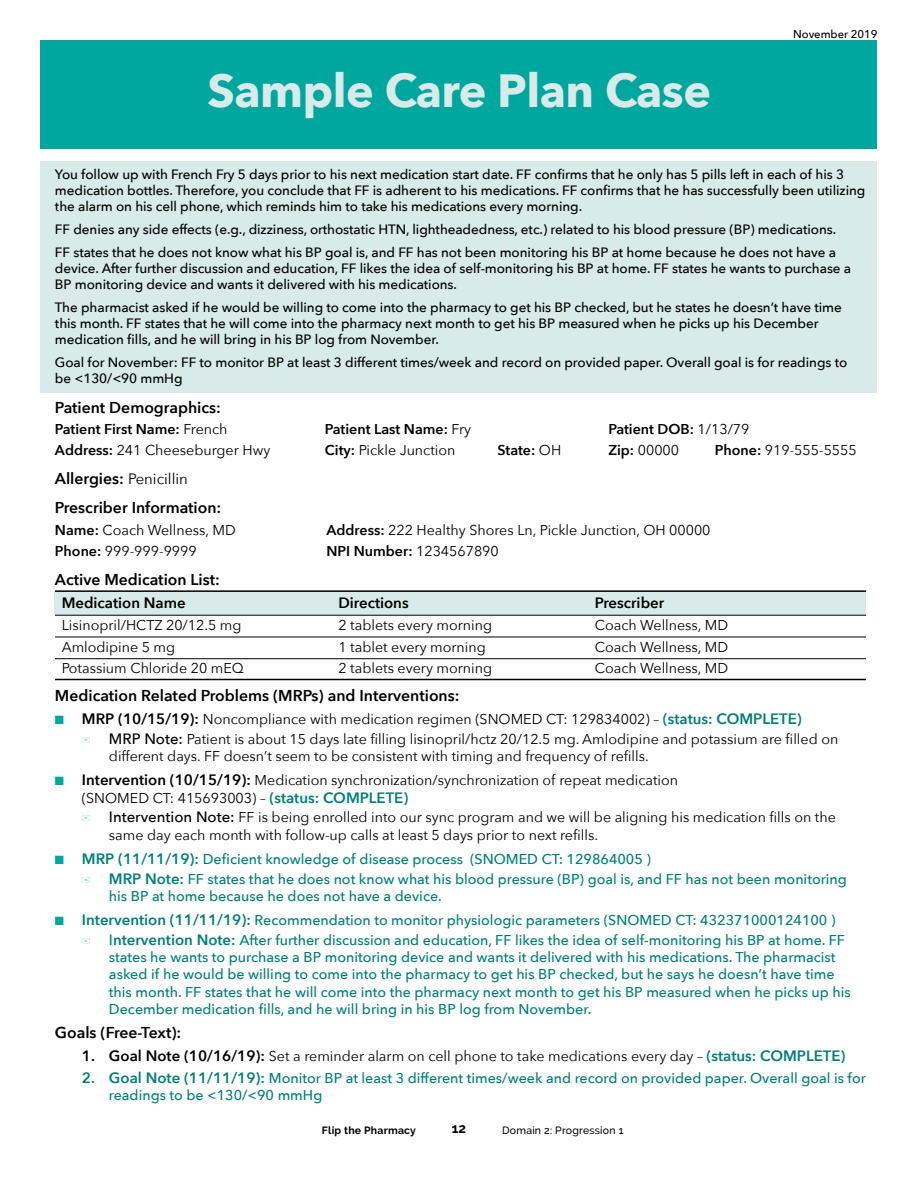
<style>
.page{position:relative;width:918px;height:1188px;background:#fff}
.page>*{position:absolute;margin:0;border:0;box-sizing:border-box;transform-origin:0 0}
.t1{font:700 46.5px "Avenir Next";letter-spacing:-.01em;color:#d8eae9}
.t2{font:600 15.75px/29.2px "Avenir Next";color:#000}
.t3{font:600 15px "Avenir Next";color:#000}
.t4{font:14.25px/17.2px "Avenir Next";color:#000}
.t5{font:500 14.25px/17.2px "Avenir Next";color:#007f78}
.t6{font:600 14.25px "Avenir Next";color:#000}
.t7{font:500 13.5px/16px "Avenir Next";letter-spacing:-.005em;color:#000}
.t8{font:700 13.5px "Raleway";color:#000}
.t9{font:500 11.25px "Avenir Next";letter-spacing:-.005em;color:#000}
.t10{font:500 10.5px "Raleway";letter-spacing:.02em;color:#000}
.t11{font:700 10.5px "Raleway";letter-spacing:.02em;color:#000}
.s1{font-weight:400}
.s2{font-weight:600}
.s3{font-weight:400;font-size:15px}
.s4{color:#00a79e}
.s5{font-weight:600;font-size:15px}
.s6{font-weight:600;font-size:15px;color:#007f78}
.s7{font-weight:500;font-size:15px}
.s8{font-size:15px}
</style>
<div class="page">
<div style="left:40px;top:161px;width:838px;height:232px;background:#d8eae9"></div>
<div style="left:55px;top:591px;width:811px;height:24px;background:#d8eae9"></div>
<div style="left:40px;top:40px;width:838px;height:109px;background:#00a79e"></div>
<hr style="left:55px;top:590px;width:811px;height:2px;background:#000">
<hr style="left:55px;top:615px;width:811px;height:1px;background:#000">
<hr style="left:55px;top:637px;width:811px;height:1px;background:#000">
<hr style="left:55px;top:658px;width:811px;height:1px;background:#000">
<hr style="left:55px;top:679px;width:811px;height:1px;background:#000">
<h1 class="t1" style="left:207px;top:62px;width:505px">Sample Care Plan Case</h1>
<p class="t9" style="left:793px;top:24px;width:86px">November 2019</p>
<p class="t7" style="left:55px;top:166px;width:812px">You follow up with French Fry 5 days prior to his next medication start date. FF confirms that he only has 5 pills left in each of his 3 medication bottles. Therefore, you conclude that FF is adherent to his medications. FF confirms that he has successfully been utilizing the alarm on his cell phone, which reminds him to take his medications every morning.</p>
<p class="t7" style="left:55px;top:218px;width:783px;line-height:22.8px">FF denies any side effects (e.g., dizziness, orthostatic HTN, lightheadedness, etc.) related to his blood pressure (BP) medications.<br>FF states that he does not know what his BP goal is, and FF has not been monitoring his BP at home because he does not have a</p>
<p class="t7" style="left:55px;top:260px;width:798px">device. After further discussion and education, FF likes the idea of self-monitoring his BP at home. FF states he wants to purchase a<br>BP monitoring device and wants it delivered with his medications.</p>
<p class="t7" style="left:55px;top:299px;width:788px">The pharmacist asked if he would be willing to come into the pharmacy to get his BP checked, but he states he doesn’t have time this month. FF states that he will come into the pharmacy next month to get his BP measured when he picks up his December medication fills, and he will bring in his BP log from November.</p>
<p class="t7" style="left:55px;top:354px;width:794px">Goal for November: FF to monitor BP at least 3 different times/week and record on provided paper. Overall goal is for readings to be &lt;130/&lt;90 mmHg</p>
<p class="t2" style="left:55px;top:392px;width:167px">Patient Demographics:</p>
<p class="t6" style="left:55px;top:420px;width:174px">Patient First Name: <span class="s1">French</span></p>
<p class="t6" style="left:325px;top:420px;width:148px">Patient Last Name: <span class="s1">Fry</span></p>
<p class="t6" style="left:608px;top:420px;width:143px">Patient DOB: <span class="s1">1/13/79</span></p>
<p class="t4" style="left:55px;top:441px;width:217px"><span class="s2">Address:</span> 241 Cheeseburger Hwy</p>
<p class="t4" style="left:325px;top:441px;width:132px"><span class="s2">City:</span> Pickle Junction</p>
<p class="t6" style="left:497px;top:441px;width:65px">State: <span class="s1">OH</span></p>
<p class="t4" style="left:608px;top:441px;width:72px"><span class="s2">Zip:</span> 00000</p>
<p class="t4" style="left:715px;top:441px;width:143px"><span class="s2">Phone:</span> 919-555-5555</p>
<p class="t2" style="left:55px;top:464px;width:168px">Allergies: <span class="s3">Penicillin<br></span>Prescriber Information:</p>
<p class="t4" style="left:55px;top:521px;width:182px"><span class="s2">Name:</span> Coach Wellness, MD</p>
<p class="t4" style="left:326px;top:521px;width:386px"><span class="s2">Address:</span> 222 Healthy Shores Ln, Pickle Junction, OH 00000</p>
<p class="t4" style="left:55px;top:542px;width:143px"><span class="s2">Phone:</span> 999-999-9999</p>
<p class="t6" style="left:326px;top:542px;width:174px">NPI Number: <span class="s1">1234567890</span></p>
<p class="t2" style="left:55px;top:565px;width:166px">Active Medication List:</p>
<p class="t3" style="left:62px;top:594px;width:126px">Medication Name</p>
<p class="t3" style="left:338px;top:594px;width:72px">Directions</p>
<p class="t3" style="left:595px;top:594px;width:71px">Prescriber</p>
<p class="t4" style="left:62px;top:616px;width:181px">Lisinopril/HCTZ 20/12.5 mg</p>
<p class="t4" style="left:338px;top:616px;width:155px">2 tablets every morning</p>
<p class="t4" style="left:595px;top:616px;width:135px">Coach Wellness, MD</p>
<p class="t4" style="left:62px;top:638px;width:115px">Amlodipine 5 mg</p>
<p class="t4" style="left:338px;top:638px;width:149px">1 tablet every morning</p>
<p class="t4" style="left:595px;top:638px;width:135px">Coach Wellness, MD</p>
<p class="t4" style="left:62px;top:660px;width:184px">Potassium Chloride 20 mEQ</p>
<p class="t4" style="left:338px;top:660px;width:155px">2 tablets every morning</p>
<p class="t4" style="left:595px;top:660px;width:135px">Coach Wellness, MD</p>
<p class="t2" style="left:55px;top:681px;width:406px">Medication Related Problems (MRPs) and Interventions:</p>
<p class="t4" style="left:109px;top:709px;width:731px;line-height:20px;text-indent:-54px"><span class="s4">■</span> <span class="s5">MRP (10/15/19):</span> Noncompliance with medication regimen (SNOMED CT: 129834002) – <span class="s6">(status: COMPLETE)<br></span><span class="s7">MRP Note:</span> Patient is about 15 days late filling lisinopril/hctz 20/12.5 mg. Amlodipine and potassium are filled on</p>
<p class="t4" style="left:109px;top:748px;width:541px">different days. FF doesn’t seem to be consistent with timing and frequency of refills.</p>
<p class="t4" style="left:82px;top:772px;width:598px;text-indent:-27px"><span class="s4">■</span> <span class="s5">Intervention (10/15/19):</span> Medication synchronization/synchronization of repeat medication (SNOMED CT: 415693003) – <span class="s6">(status: COMPLETE)</span></p>
<p class="t4" style="left:109px;top:809px;width:728px"><span class="s7">Intervention Note:</span> FF is being enrolled into our sync program and we will be aligning his medication fills on the same day each month with follow-up calls at least 5 days prior to next refills.</p>
<p class="t5" style="left:109px;top:848px;width:739px;line-height:20px;text-indent:-54px"><span class="s4">■</span> <span class="s5">MRP (11/11/19):</span> Deficient knowledge of disease process (SNOMED CT: 129864005 )<br><span class="s5">MRP Note:</span> FF states that he does not know what his blood pressure (BP) goal is, and FF has not been monitoring</p>
<p class="t5" style="left:109px;top:887px;width:334px">his BP at home because he does not have a device.</p>
<p class="t5" style="left:109px;top:909px;width:737px;line-height:20px;text-indent:-54px"><span class="s4">■</span> <span class="s5">Intervention (11/11/19):</span> Recommendation to monitor physiologic parameters (SNOMED CT: 432371000124100 )<br><span class="s8">I</span><span class="s5">ntervention Note:</span> After further discussion and education, FF likes the idea of self-monitoring his BP at home. FF</p>
<p class="t5" style="left:109px;top:948px;width:743px">states he wants to purchase a BP monitoring device and wants it delivered with his medications. The pharmacist asked if he would be willing to come into the pharmacy to get his BP checked, but he says he doesn’t have time this month. FF states that he will come into the pharmacy next month to get his BP measured when he picks up his December medication fills, and he will bring in his BP log from November.</p>
<p class="t2" style="left:55px;top:1018px;width:128px">Goals (Free-Text):</p>
<p class="t4" style="left:82px;top:1047px;width:765px"><span class="s5">1. Goal Note (10/16/19):</span> Set a reminder alarm on cell phone to take medications every day – <span class="s6">(status: COMPLETE)</span></p>
<p class="t5" style="left:109px;top:1069px;width:758px;text-indent:-27px"><span class="s5">2. Goal Note (11/11/19):</span> Monitor BP at least 3 different times/week and record on provided paper. Overall goal is for readings to be &lt;130/&lt;90 mmHg</p>
<p class="t11" style="left:322px;top:1124px;width:96px">Flip the Pharmacy</p>
<p class="t8" style="left:452px;top:1121px;width:16px">12</p>
<p class="t10" style="left:502px;top:1124px;width:123px">Domain 2: Progression 1</p>
</div>
